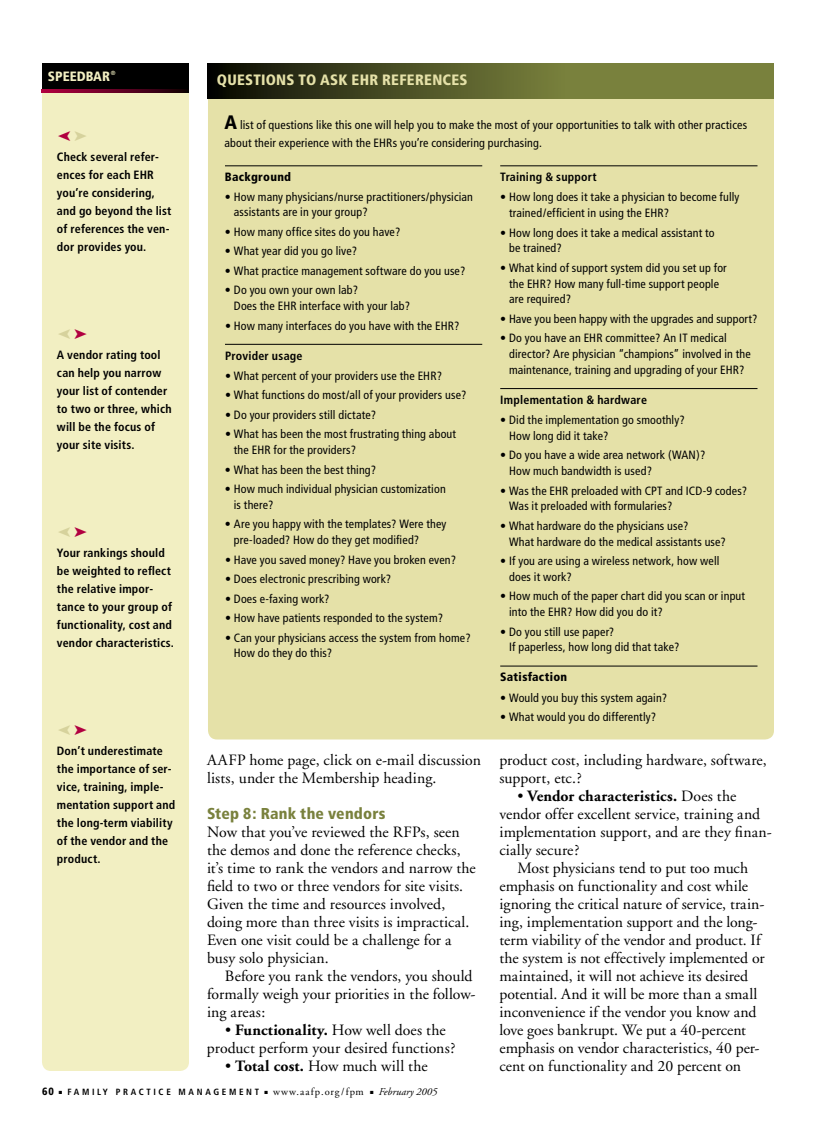
<style>
.page{position:relative;width:837px;height:1134px;background:#fff}
.page>*{position:absolute;margin:0;border:0;box-sizing:border-box;transform-origin:0 0}
.t1{font:15.75px/18px "Adobe Garamond";color:#000}
.t2{font:700 15.75px "Adobe Garamond";letter-spacing:.01em;color:#000}
.t3{font:900 condensed 15.75px "Frutiger";letter-spacing:.01em;color:#79813d}
.t4{font:900 condensed 15px "Frutiger";letter-spacing:.015em;color:#e5e1a8}
.t5{font:900 condensed 13.5px "Frutiger";color:#f2efc2}
.t6{font:condensed 12px/15.8px "Frutiger";letter-spacing:.015em;color:#000}
.t7{font:700 condensed 12px/18px "Frutiger";letter-spacing:.015em;color:#000}
.t8{font:900 condensed 12px "Frutiger";letter-spacing:.025em;color:#000}
.t9{font:10.5px "Adobe Garamond";letter-spacing:.1em;color:#000}
.t10{font:italic 10.5px "Adobe Garamond";color:#000}
.t11{font:900 condensed 10.5px "Frutiger";color:#000}
.t12{font:700 condensed 9px "Frutiger";letter-spacing:.3em;color:#000}
.t13{font:700 condensed 6px "Frutiger";color:#f2efc2}
.s1{font-weight:900;font-size:19.5px}
.s2{font-weight:700}
.s3{font-weight:400}
</style>
<div class="page">
<div style="left:208px;top:99px;width:566px;height:641px;background:#e5e1a8"></div>
<svg style="left:208px;top:63px;width:566px;height:36px;background:#565c2b"></svg>
<hr style="left:225px;top:165px;width:257px;height:1px;background:#000">
<hr style="left:225px;top:344px;width:257px;height:1px;background:#000">
<hr style="left:500px;top:165px;width:257px;height:1px;background:#000">
<hr style="left:500px;top:388px;width:257px;height:1px;background:#000">
<hr style="left:500px;top:666px;width:257px;height:1px;background:#000">
<div style="left:42px;top:92px;width:147px;height:979px;background:#f2efc2"></div>
<div style="left:42px;top:63px;width:147px;height:27px;background:#000"></div>
<svg style="left:42px;top:89px;width:147px;height:3px"></svg>
<svg style="left:58px;top:131px;width:29px;height:10px"></svg>
<svg style="left:58px;top:329px;width:29px;height:10px"></svg>
<svg style="left:58px;top:527px;width:29px;height:10px"></svg>
<svg style="left:58px;top:725px;width:29px;height:10px"></svg>
<p class="t5" style="left:48px;top:68px;width:64px">SPEEDBAR</p>
<p class="t13" style="left:111px;top:70px;width:6px">®</p>
<p class="t7" style="left:57px;top:148px;width:116px">Check several refer&shy;ences for each EHR you’re considering, and go beyond the list of references the ven&shy;dor provides you.</p>
<p class="t7" style="left:57px;top:346px;width:116px">A vendor rating tool can help you narrow your list of contender to two or three, which will be the focus of your site visits.</p>
<p class="t7" style="left:57px;top:544px;width:119px">Your rankings should be weighted to reflect the relative impor&shy;tance to your group of functionality, cost and vendor characteristics.</p>
<p class="t7" style="left:57px;top:742px;width:120px">Don’t underestimate the importance of ser&shy;vice, training, imple&shy;mentation support and the long-term viability of the vendor and the product.</p>
<p class="t4" style="left:217px;top:71px;width:252px">QUESTIONS TO ASK EHR REFERENCES</p>
<p class="t6" style="left:224px;top:116px;width:524px;line-height:18px"><span class="s1">A</span> list of questions like this one will help you to make the most of your opportunities to talk with other practices about their experience with the EHRs you’re considering purchasing.</p>
<p class="t8" style="left:225px;top:170px;width:68px">Background</p>
<p class="t6" style="left:234px;top:189px;width:241px;text-indent:-9px">• How many physicians/nurse practitioners/physician assistants are in your group?</p>
<p class="t6" style="left:225px;top:224px;width:177px">• How many office sites do you have?</p>
<p class="t6" style="left:225px;top:244px;width:134px">• What year did you go live?</p>
<p class="t6" style="left:225px;top:263px;width:242px">• What practice management software do you use?</p>
<p class="t6" style="left:234px;top:283px;width:178px;text-indent:-9px">• Do you own your own lab?<br>Does the EHR interface with your lab?</p>
<p class="t6" style="left:225px;top:318px;width:236px">• How many interfaces do you have with the EHR?</p>
<p class="t7" style="left:225px;top:347px;width:79px">Provider usage</p>
<p class="t6" style="left:225px;top:368px;width:219px">• What percent of your providers use the EHR?</p>
<p class="t6" style="left:225px;top:388px;width:243px">• What functions do most/all of your providers use?</p>
<p class="t6" style="left:225px;top:407px;width:153px">• Do your providers still dictate?</p>
<p class="t6" style="left:234px;top:427px;width:224px;text-indent:-9px">• What has been the most frustrating thing about the EHR for the providers?</p>
<p class="t6" style="left:225px;top:462px;width:153px">• What has been the best thing?</p>
<p class="t6" style="left:234px;top:481px;width:213px;text-indent:-9px">• How much individual physician customization is there?</p>
<p class="t6" style="left:234px;top:517px;width:214px;text-indent:-9px">• Are you happy with the templates? Were they pre-loaded? How do they get modified?</p>
<p class="t6" style="left:225px;top:552px;width:233px">• Have you saved money? Have you broken even?</p>
<p class="t6" style="left:225px;top:571px;width:168px">• Does electronic prescribing work?</p>
<p class="t6" style="left:225px;top:591px;width:106px">• Does e-faxing work?</p>
<p class="t6" style="left:225px;top:610px;width:220px">• How have patients responded to the system?</p>
<p class="t6" style="left:234px;top:630px;width:238px;text-indent:-9px">• Can your physicians access the system from home?<br>How do they do this?</p>
<h1 class="t1" style="left:207px;top:751px;width:275px">AAFP home page, click on e-mail discussion lists, under the Membership heading.</h1>
<h1 class="t3" style="left:207px;top:804px;width:180px">Step 8: Rank the vendors</h1>
<p class="t1" style="left:207px;top:823px;width:270px">Now that you’ve reviewed the RFPs, seen the demos and done the reference checks, it’s time to rank the vendors and narrow the field to two or three vendors for site visits.<br>Given the time and resources involved, doing more than three visits is impractical.<br>Even one visit could be a challenge for a busy solo physician.</p>
<h1 class="t1" style="left:207px;top:967px;width:270px;text-indent:18px">Before you rank the vendors, you should formally weigh your priorities in the follow&shy;ing areas:</h1>
<h1 class="t1" style="left:207px;top:1021px;width:250px;text-align:center">• <span class="s2">Functionality.</span> How well does the product perform your desired functions?</h1>
<h1 class="t1" style="left:225px;top:1057px;width:204px">• <span class="s2">Total cost.</span> How much will the</h1>
<p class="t7" style="left:500px;top:168px;width:98px">Training &amp; support</p>
<p class="t6" style="left:509px;top:190px;width:232px;text-indent:-9px">• How long does it take a physician to become fully trained/efficient in using the EHR?</p>
<p class="t6" style="left:509px;top:225px;width:207px;text-indent:-9px">• How long does it take a medical assistant to be trained?</p>
<p class="t6" style="left:509px;top:260px;width:219px;text-indent:-9px">• What kind of support system did you set up for the EHR? How many full-time support people are required?</p>
<p class="t6" style="left:500px;top:311px;width:259px">• Have you been happy with the upgrades and support?</p>
<p class="t6" style="left:509px;top:331px;width:243px;text-indent:-9px">• Do you have an EHR committee? An IT medical director? Are physician “champions” involved in the maintenance, training and upgrading of your EHR?</p>
<p class="t7" style="left:500px;top:391px;width:148px">Implementation &amp; hardware</p>
<p class="t6" style="left:509px;top:412px;width:177px;text-indent:-9px">• Did the implementation go smoothly?<br>How long did it take?</p>
<p class="t6" style="left:509px;top:448px;width:198px;text-indent:-9px">• Do you have a wide area network (WAN)?<br>How much bandwidth is used?</p>
<p class="t6" style="left:509px;top:483px;width:240px;text-indent:-9px">• Was the EHR preloaded with CPT and ICD-9 codes?<br>Was it preloaded with formularies?</p>
<p class="t6" style="left:509px;top:518px;width:218px;text-indent:-9px">• What hardware do the physicians use?<br>What hardware do the medical assistants use?</p>
<p class="t6" style="left:509px;top:553px;width:212px;text-indent:-9px">• If you are using a wireless network, how well does it work?</p>
<p class="t6" style="left:509px;top:589px;width:237px;text-indent:-9px">• How much of the paper chart did you scan or input into the EHR? How did you do it?</p>
<p class="t6" style="left:509px;top:624px;width:172px;text-indent:-9px">• Do you still use paper?<br>If paperless, how long did that take?</p>
<p class="t8" style="left:500px;top:670px;width:68px">Satisfaction</p>
<p class="t6" style="left:500px;top:690px;width:169px">• Would you buy this system again?</p>
<p class="t6" style="left:500px;top:709px;width:157px">• What would you do differently?</p>
<h1 class="t1" style="left:499px;top:751px;width:269px">product cost, including hardware, software, support, etc.?</h1>
<h1 class="t2" style="left:518px;top:787px;width:220px"><span class="s3">•</span> Vendor characteristics. <span class="s3">Does the</span></h1>
<h1 class="t1" style="left:500px;top:805px;width:262px">vendor offer excellent service, training and</h1>
<h1 class="t1" style="left:500px;top:823px;width:274px">implementation support, and are they finan-</h1>
<h1 class="t1" style="left:500px;top:841px;width:81px">cially secure?</h1>
<h1 class="t1" style="left:517px;top:859px;width:232px">Most physicians tend to put too much</h1>
<h1 class="t1" style="left:500px;top:877px;width:250px">emphasis on functionality and cost while</h1>
<h1 class="t1" style="left:500px;top:895px;width:266px">ignoring the critical nature of service, train-</h1>
<h1 class="t1" style="left:499px;top:913px;width:260px">ing, implementation support and the long-</h1>
<h1 class="t1" style="left:499px;top:931px;width:263px">term viability of the vendor and product. If</h1>
<h1 class="t1" style="left:499px;top:949px;width:267px">the system is not effectively implemented or</h1>
<h1 class="t1" style="left:499px;top:967px;width:250px">maintained, it will not achieve its desired</h1>
<h1 class="t1" style="left:499px;top:985px;width:259px">potential. And it will be more than a small</h1>
<h1 class="t1" style="left:499px;top:1003px;width:258px">inconvenience if the vendor you know and</h1>
<h1 class="t1" style="left:499px;top:1021px;width:248px">love goes bankrupt. We put a 40-percent</h1>
<h1 class="t1" style="left:499px;top:1039px;width:262px">emphasis on vendor characteristics, 40 per-</h1>
<h1 class="t1" style="left:500px;top:1057px;width:243px">cent on functionality and 20 percent on</h1>
<p class="t11" style="left:42px;top:1085px;width:13px">60</p>
<p class="t12" style="left:59px;top:1087px;width:211px">■ FAMILY PRACTICE MANAGEMENT ■</p>
<p class="t9" style="left:273px;top:1086px;width:92px">www.aafp.org/fpm</p>
<p class="t10" style="left:370px;top:1086px;width:69px">■ February 2005</p>
</div>
